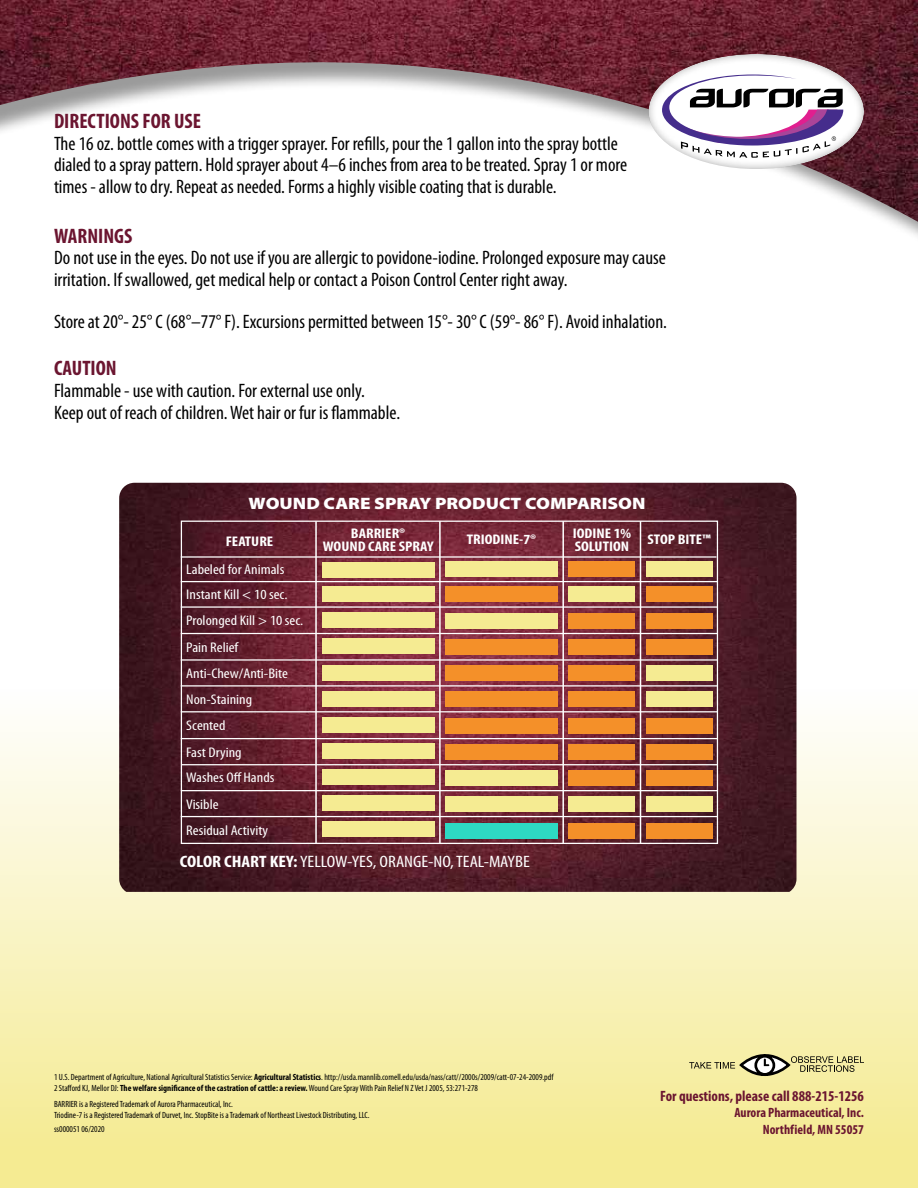
<style>
.page{position:relative;width:918px;height:1188px;background:#fff}
.page>*{position:absolute;margin:0;border:0;box-sizing:border-box;transform-origin:0 0}
.t1{font:700 condensed 21px "Myriad Pro";color:#6b1530}
.t2{font:condensed 19.5px/21.6px "Myriad Pro";color:#000}
.t3{font:condensed 16.65px "Myriad Pro";color:#fff;scale:1.15 1}
.t4{font:900 16.65px "Myriad Pro";color:#fff;scale:1.15 1}
.t5{font:700 condensed 15px "Myriad Pro";color:#6b1530}
.t6{font:condensed 14.1px/26.2px "Myriad Pro";color:#fff;scale:1.15 1}
.t7{font:700 condensed 14.1px/13.5px "Myriad Pro";color:#fff;text-align:center;scale:1.15 1}
.t8{font:700 condensed 13.5px/16.5px "Myriad Pro";color:#6b1530;text-align:right}
.t9{font:condensed 9px/10.8px "Myriad Pro";color:#000}
.s1{font-weight:700}
</style>
<div class="page">
<div style="left:0;top:689px;width:918px;height:499px;background:linear-gradient(to bottom,#fdfdfc,#f4ea8b)"></div>
<img style="left:0;top:0;width:918px;height:222px">
<div style="left:647px;top:54px;width:218px;height:118px;background:#000;opacity:.39"></div>
<svg style="left:662px;top:75px;width:181px;height:83px"></svg>
<img style="left:119px;top:483px;width:677px;height:409px">
<hr style="left:181px;top:556px;width:535px;height:2px;background:#fff">
<hr style="left:181px;top:581px;width:536px;height:1px;background:#fff">
<hr style="left:181px;top:606px;width:537px;height:2px;background:#fff">
<hr style="left:181px;top:633px;width:537px;height:1px;background:#fff">
<hr style="left:181px;top:659px;width:537px;height:2px;background:#fff">
<hr style="left:181px;top:685px;width:536px;height:2px;background:#fff">
<hr style="left:181px;top:711px;width:537px;height:1px;background:#fff">
<hr style="left:181px;top:738px;width:536px;height:1px;background:#fff">
<hr style="left:182px;top:764px;width:536px;height:1px;background:#fff">
<hr style="left:181px;top:790px;width:536px;height:1px;background:#fff">
<hr style="left:181px;top:816px;width:537px;height:1px;background:#fff">
<hr style="left:315px;top:521px;width:2px;height:322px;background:#fff">
<hr style="left:439px;top:521px;width:2px;height:322px;background:#fff">
<hr style="left:562px;top:521px;width:2px;height:322px;background:#fff">
<hr style="left:640px;top:521px;width:1px;height:322px;background:#fff">
<div style="left:445px;top:587px;width:113px;height:15px;background:#f49029"></div>
<div style="left:646px;top:587px;width:66px;height:15px;background:#f49029"></div>
<div style="left:445px;top:561px;width:113px;height:15px;background:#f5eb92"></div>
<div style="left:445px;top:613px;width:113px;height:16px;background:#f5eb92"></div>
<div style="left:445px;top:640px;width:113px;height:15px;background:#f49029"></div>
<div style="left:445px;top:665px;width:113px;height:16px;background:#f49029"></div>
<div style="left:445px;top:692px;width:113px;height:15px;background:#f49029"></div>
<div style="left:445px;top:718px;width:113px;height:16px;background:#f49029"></div>
<div style="left:445px;top:744px;width:113px;height:16px;background:#f49029"></div>
<div style="left:445px;top:770px;width:113px;height:15px;background:#f5eb92"></div>
<div style="left:445px;top:796px;width:113px;height:15px;background:#f5eb92"></div>
<div style="left:445px;top:823px;width:113px;height:15px;background:#2ed9c3"></div>
<div style="left:322px;top:587px;width:113px;height:15px;background:#f5eb92"></div>
<div style="left:322px;top:562px;width:113px;height:16px;background:#f5eb92"></div>
<div style="left:322px;top:612px;width:113px;height:15px;background:#f5eb92"></div>
<div style="left:322px;top:639px;width:113px;height:15px;background:#f5eb92"></div>
<div style="left:322px;top:665px;width:113px;height:15px;background:#f5eb92"></div>
<div style="left:322px;top:691px;width:113px;height:15px;background:#f5eb92"></div>
<div style="left:322px;top:717px;width:113px;height:15px;background:#f5eb92"></div>
<div style="left:322px;top:744px;width:113px;height:15px;background:#f5eb92"></div>
<div style="left:322px;top:770px;width:113px;height:15px;background:#f5eb92"></div>
<div style="left:322px;top:796px;width:113px;height:15px;background:#f5eb92"></div>
<div style="left:322px;top:822px;width:113px;height:15px;background:#f5eb92"></div>
<div style="left:646px;top:561px;width:66px;height:15px;background:#f5eb92"></div>
<div style="left:568px;top:561px;width:67px;height:15px;background:#f49029"></div>
<div style="left:568px;top:587px;width:67px;height:15px;background:#f5eb92"></div>
<div style="left:646px;top:613px;width:66px;height:15px;background:#f49029"></div>
<div style="left:568px;top:613px;width:67px;height:15px;background:#f49029"></div>
<div style="left:646px;top:640px;width:66px;height:15px;background:#f49029"></div>
<div style="left:568px;top:640px;width:67px;height:15px;background:#f49029"></div>
<div style="left:646px;top:666px;width:66px;height:15px;background:#f5eb92"></div>
<div style="left:568px;top:666px;width:67px;height:15px;background:#f49029"></div>
<div style="left:646px;top:692px;width:66px;height:15px;background:#f5eb92"></div>
<div style="left:568px;top:692px;width:67px;height:15px;background:#f49029"></div>
<div style="left:646px;top:718px;width:66px;height:16px;background:#f49029"></div>
<div style="left:568px;top:718px;width:67px;height:16px;background:#f49029"></div>
<div style="left:646px;top:744px;width:66px;height:15px;background:#f49029"></div>
<div style="left:568px;top:744px;width:67px;height:15px;background:#f49029"></div>
<div style="left:646px;top:770px;width:66px;height:15px;background:#f49029"></div>
<div style="left:568px;top:770px;width:67px;height:15px;background:#f49029"></div>
<div style="left:646px;top:796px;width:66px;height:15px;background:#f5eb92"></div>
<div style="left:568px;top:796px;width:67px;height:15px;background:#f5eb92"></div>
<div style="left:646px;top:823px;width:66px;height:15px;background:#f49029"></div>
<div style="left:568px;top:823px;width:67px;height:15px;background:#f49029"></div>
<svg style="left:689px;top:1054px;width:175px;height:22px;background:#c4be8b"></svg>
<p class="t1" style="left:54px;top:108px;width:149px">DIRECTIONS FOR USE</p>
<p class="t2" style="left:54px;top:132px;width:575px">The 16 oz. bottle comes with a trigger sprayer. For refills, pour the 1 gallon into the spray bottle dialed to a spray pattern. Hold sprayer about 4–6 inches from area to be treated. Spray 1 or more times - allow to dry. Repeat as needed. Forms a highly visible coating that is durable.</p>
<p class="t1" style="left:54px;top:223px;width:80px">WARNINGS</p>
<p class="t2" style="left:54px;top:247px;width:613px">Do not use in the eyes. Do not use if you are allergic to povidone-iodine. Prolonged exposure may cause irritation. If swallowed, get medical help or contact a Poison Control Center right away.</p>
<p class="t2" style="left:54px;top:310px;width:615px">Store at 20°- 25° C (68°–77° F). Excursions permitted between 15°- 30° C (59°- 86° F). Avoid inhalation.</p>
<p class="t1" style="left:54px;top:355px;width:64px">CAUTION</p>
<p class="t2" style="left:54px;top:380px;width:348px">Flammable - use with caution. For external use only.<br>Keep out of reach of children. Wet hair or fur is flammable.</p>
<p class="t4" style="left:249px;top:493px;width:347px">WOUND CARE SPRAY PRODUCT COMPARISON</p>
<p class="t7" style="left:226px;top:534px;width:43px">FEATURE</p>
<p class="t6" style="left:186px;top:557px;width:89px;line-height:24.9px">Labeled for Animals<br>Instant Kill &lt; 10 sec.</p>
<p class="t6" style="left:186px;top:607px;width:103px">Prolonged Kill &gt; 10 sec.<br>Pain Relief<br>Anti-Chew/Anti-Bite<br>Non-Staining<br>Scented<br>Fast Drying</p>
<p class="t6" style="left:186px;top:764px;width:78px">Washes Off Hands<br>Visible<br>Residual Activity</p>
<p class="t7" style="left:323px;top:526px;width:98px">BARRIER®<br>WOUND CARE SPRAY</p>
<p class="t7" style="left:467px;top:532px;width:62px">TRIODINE-7®</p>
<p class="t7" style="left:648px;top:532px;width:57px">STOP BITE™</p>
<p class="t7" style="left:573px;top:526px;width:52px;text-align:left">IODINE 1%<br>SOLUTION</p>
<p class="t3" style="left:180px;top:851px;width:306px"><span class="s1">COLOR CHART KEY:</span> YELLOW-YES, ORANGE-NO, TEAL-MAYBE</p>
<p class="t9" style="left:54px;top:1072px;width:501px">1 U.S. Department of Agriculture, National Agricultural Statistics Service: <span class="s1">Agricultural Statistics</span>. http://usda.mannlib.cornell.edu/usda/nass/catt//2000s/2009/catt-07-24-2009.pdf<br>2 Stafford KJ, Mellor DJ: <span class="s1">The welfare significance of the castration of cattle: a review.</span> Wound Care Spray With Pain Relief N Z Vet J 2005, 53:271-278</p>
<p class="t9" style="left:54px;top:1124px;width:52px">ss000051 06/2020</p>
<p class="t9" style="left:54px;top:1099px;width:317px">BARRIER is a Registered Trademark of Aurora Pharmaceutical, Inc.<br>Triodine-7 is a Registered Trademark of Durvet, Inc. StopBite is a Trademark of Northeast Livestock Distributing, LLC.</p>
<p class="t5" style="left:660px;top:1087px;width:205px">For questions, please call 888-215-1256</p>
<p class="t8" style="left:734px;top:1104px;width:131px">Aurora Pharmaceutical, Inc.<br>Northfield, MN 55057</p>
</div>
